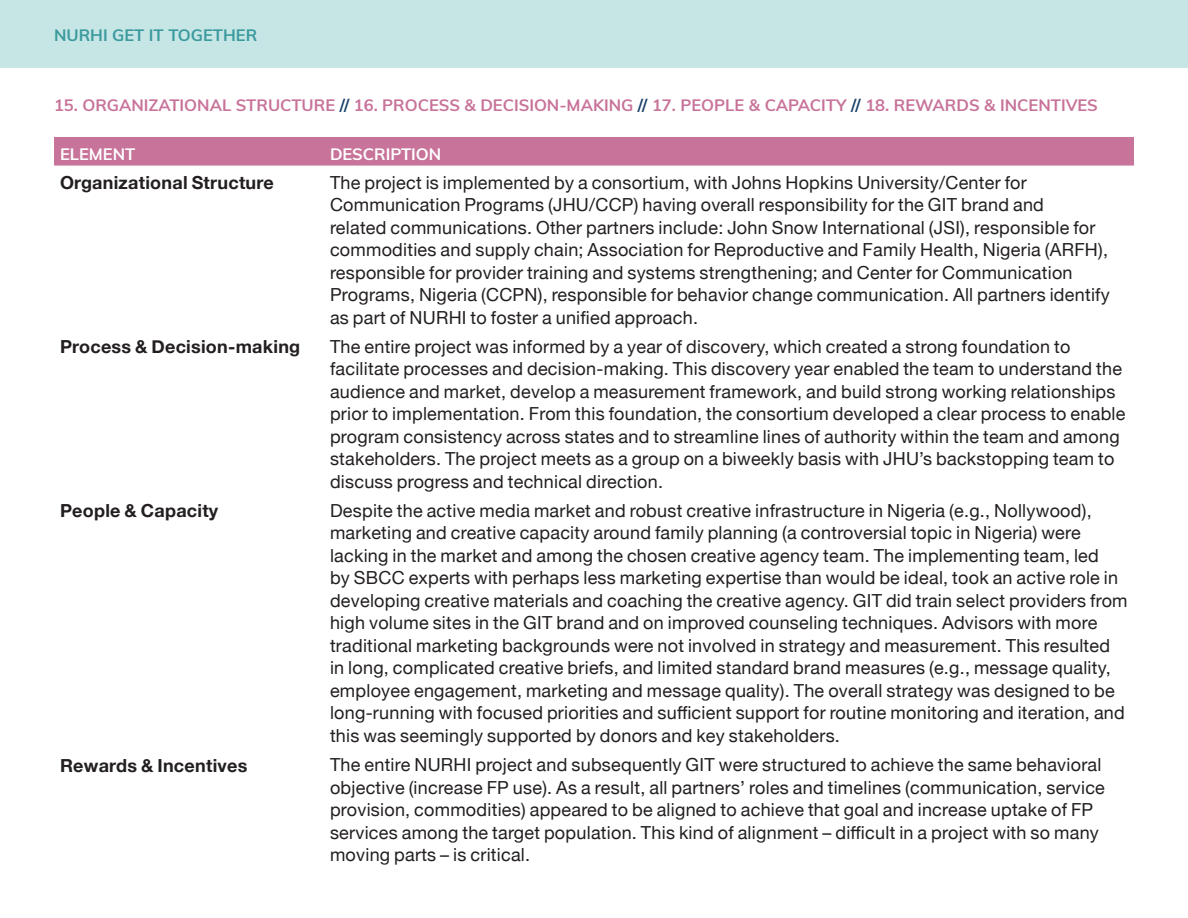
<style>
.page{position:relative;width:1188px;height:918px;background:#fff}
.page>*{position:absolute;margin:0;border:0;box-sizing:border-box;transform-origin:0 0}
.body{font:18px/22.5px "Helvetica Neue";letter-spacing:.015em;color:#231f20}
.body-2{font:700 18px "Helvetica Neue";letter-spacing:.015em;color:#231f20}
.best_practice_header{font:700 16.5px "Muli";color:#c87399}
.best_practice_header-2{font:700 16.5px "Muli";color:#fff}
.t1{font:700 16.5px "Muli";color:#3b9a9e}
.s1{color:#19416b}
</style>
<div class="page">
<div style="left:0;top:0;width:1188px;height:68px;background:#c6e6e5"></div>
<div style="left:54px;top:137px;width:1080px;height:29px;background:#c87399"></div>
<p class="t1" style="left:54px;top:23px;width:205px">NURHI GET IT TOGETHER</p>
<p class="best_practice_header" style="left:54px;top:93px;width:1045px">15. ORGANIZATIONAL STRUCTURE <span class="s1">//</span> 16. PROCESS &amp; DECISION-MAKING <span class="s1">//</span> 17. PEOPLE &amp; CAPACITY <span class="s1">//</span> 18. REWARDS &amp; INCENTIVES</p>
<p class="best_practice_header-2" style="left:60px;top:142px;width:77px">ELEMENT</p>
<p class="best_practice_header-2" style="left:330px;top:142px;width:113px">DESCRIPTION</p>
<p class="body-2" style="left:60px;top:169px;width:215px">Organizational Structure</p>
<p class="body" style="left:330px;top:172px;width:781px">The project is implemented by a consortium, with Johns Hopkins University/Center for Communication Programs (JHU/CCP) having overall responsibility for the GIT brand and<br>related communications. Other partners include: John Snow International (JSI), responsible for commodities and supply chain; Association for Reproductive and Family Health, Nigeria (ARFH), responsible for provider training and systems strengthening; and Center for Communication Programs, Nigeria (CCPN), responsible for behavior change communication. All partners identify as part of NURHI to foster a unified approach.</p>
<p class="body-2" style="left:60px;top:333px;width:242px">Process &amp; Decision-making</p>
<p class="body" style="left:330px;top:336px;width:797px">The entire project was informed by a year of discovery, which created a strong foundation to facilitate processes and decision-making. This discovery year enabled the team to understand the audience and market, develop a measurement framework, and build strong working relationships prior to implementation. From this foundation, the consortium developed a clear process to enable program consistency across states and to streamline lines of authority within the team and among stakeholders. The project meets as a group on a biweekly basis with JHU’s backstopping team to discuss progress and technical direction.</p>
<p class="body-2" style="left:60px;top:497px;width:160px">People &amp; Capacity</p>
<p class="body" style="left:330px;top:500px;width:799px">Despite the active media market and robust creative infrastructure in Nigeria (e.g., Nollywood), marketing and creative capacity around family planning (a controversial topic in Nigeria) were lacking in the market and among the chosen creative agency team. The implementing team, led<br>by SBCC experts with perhaps less marketing expertise than would be ideal, took an active role in developing creative materials and coaching the creative agency. GIT did train select providers from high volume sites in the GIT brand and on improved counseling techniques. Advisors with more traditional marketing backgrounds were not involved in strategy and measurement. This resulted in long, complicated creative briefs, and limited standard brand measures (e.g., message quality, employee engagement, marketing and message quality). The overall strategy was designed to be long-running with focused priorities and sufficient support for routine monitoring and iteration, and this was seemingly supported by donors and key stakeholders.</p>
<p class="body-2" style="left:60px;top:751px;width:189px">Rewards &amp; Incentives</p>
<p class="body" style="left:330px;top:754px;width:776px">The entire NURHI project and subsequently GIT were structured to achieve the same behavioral objective (increase FP use). As a result, all partners’ roles and timelines (communication, service provision, commodities) appeared to be aligned to achieve that goal and increase uptake of FP services among the target population. This kind of alignment – difficult in a project with so many moving parts – is critical.</p>
</div>
